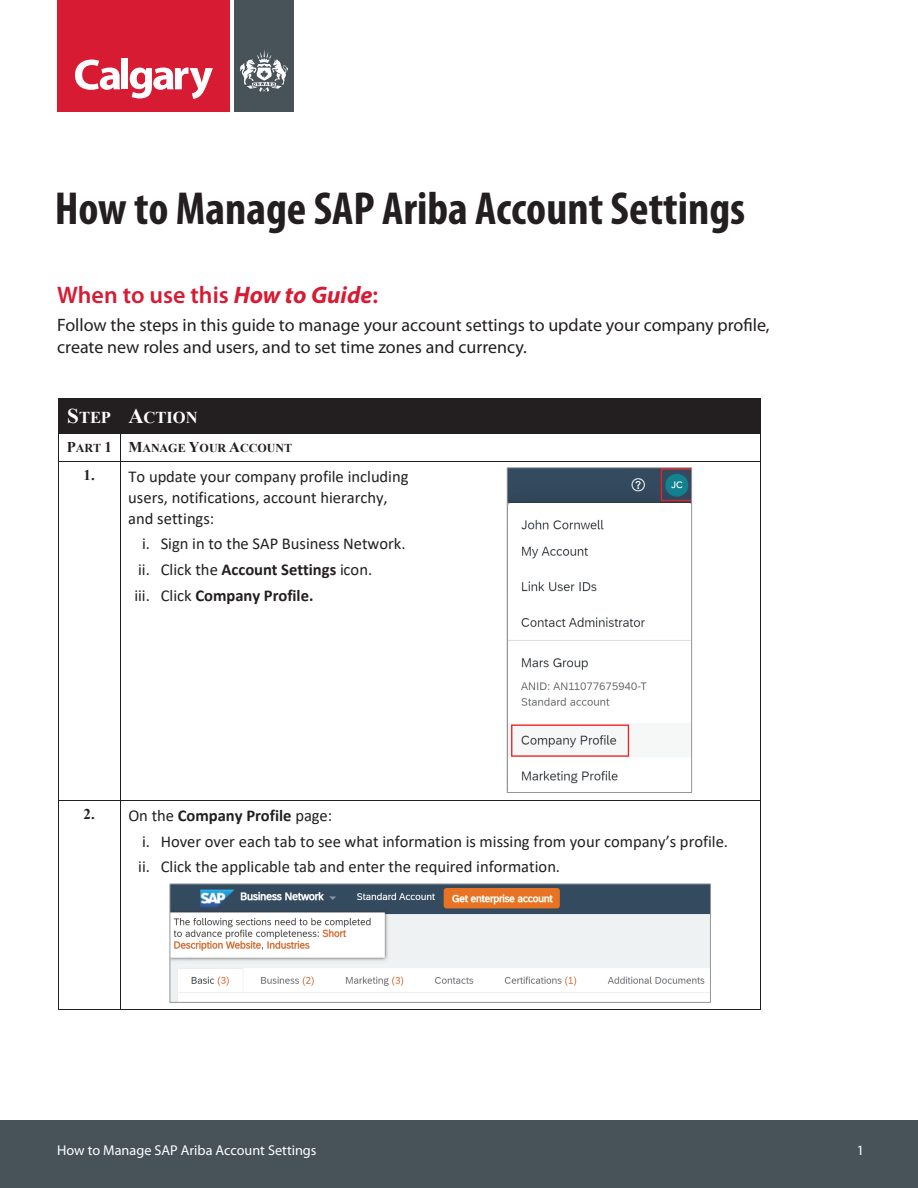
<style>
.page{position:relative;width:918px;height:1188px;background:#fff}
.page>*{position:absolute;margin:0;border:0;box-sizing:border-box;transform-origin:0 0}
.t1{font:700 condensed 46.5px "Myriad Pro";color:#231f20}
.t2{font:600 24px "Myriad Pro";color:#d61b33}
.t3{font:18px/21.6px "Myriad Pro";color:#231f20}
.t4{font:16.5px/25.7px "Calibri";color:#231f20}
.t5{font:700 16.5px "Times New Roman";letter-spacing:-.005em;color:#fff}
.t6{font:14.25px "Myriad Pro";color:#fff}
.t7{font:700 12px "Times New Roman";letter-spacing:-.005em;color:#231f20}
.s1{font-weight:700;font-style:italic}
.s2{font-size:21px}
.s3{font-size:15px}
.s4{font-family:"Times New Roman";font-weight:700;font-size:15px}
.s5{font-weight:700}
</style>
<div class="page">
<div style="left:0;top:1120px;width:918px;height:68px;background:#475359"></div>
<div style="left:57px;top:0;width:174px;height:112px;background:#d61b33"></div>
<div style="left:234px;top:0;width:59px;height:112px;background:#475359"></div>
<svg style="left:75px;top:60px;width:45px;height:30px"></svg>
<div style="left:121px;top:58px;width:7px;height:31px;background:#fff"></div>
<svg style="left:130px;top:68px;width:83px;height:31px"></svg>
<svg style="left:240px;top:50px;width:48px;height:42px"></svg>
<div style="left:59px;top:398px;width:61px;height:35px;background:#231f20"></div>
<div style="left:121px;top:398px;width:639px;height:35px;background:#231f20"></div>
<hr style="left:58px;top:398px;width:1px;height:35px;background:#231f20">
<hr style="left:120px;top:398px;width:1px;height:35px;background:#231f20">
<hr style="left:760px;top:398px;width:1px;height:35px;background:#231f20">
<hr style="left:59px;top:433px;width:61px;height:1px;background:#231f20">
<hr style="left:121px;top:433px;width:639px;height:1px;background:#231f20">
<svg style="left:58px;top:433px;width:1px;height:28px"></svg>
<hr style="left:59px;top:461px;width:61px;height:1px;background:#231f20">
<svg style="left:120px;top:433px;width:1px;height:28px"></svg>
<hr style="left:121px;top:461px;width:319px;height:1px;background:#231f20">
<hr style="left:440px;top:461px;width:320px;height:1px;background:#231f20">
<svg style="left:760px;top:433px;width:1px;height:28px"></svg>
<hr style="left:58px;top:461px;width:1px;height:339px;background:#231f20">
<hr style="left:120px;top:461px;width:1px;height:339px;background:#231f20">
<hr style="left:760px;top:461px;width:1px;height:339px;background:#231f20">
<hr style="left:59px;top:800px;width:61px;height:1px;background:#231f20">
<hr style="left:121px;top:800px;width:319px;height:1px;background:#231f20">
<hr style="left:440px;top:800px;width:320px;height:1px;background:#231f20">
<hr style="left:58px;top:801px;width:1px;height:208px;background:#231f20">
<hr style="left:59px;top:1009px;width:61px;height:1px;background:#231f20">
<hr style="left:120px;top:801px;width:1px;height:208px;background:#231f20">
<hr style="left:121px;top:1009px;width:639px;height:1px;background:#231f20">
<hr style="left:760px;top:801px;width:1px;height:208px;background:#231f20">
<img style="left:509px;top:469px;width:181px;height:315px">
<div style="left:507px;top:467px;width:185px;height:326px;border:1px solid #939598"></div>
<img style="left:172px;top:886px;width:537px;height:115px">
<div style="left:170px;top:884px;width:541px;height:119px;border:1px solid #939598"></div>
<h1 class="t1" style="left:55px;top:179px;width:692px">How to Manage SAP Ariba Account Settings</h1>
<h2 class="t2" style="left:57px;top:280px;width:322px">When to use this <span class="s1">How to Guide</span>:</h2>
<p class="t3" style="left:57px;top:314px;width:714px">Follow the steps in this guide to manage your account settings to update your company profile, create new roles and users, and to set time zones and currency.</p>
<p class="t5" style="left:67px;top:406px;width:132px"><span class="s2">S</span>TEP <span class="s2">A</span>CTION</p>
<p class="t7" style="left:67px;top:440px;width:227px"><span class="s3">P</span>ART <span class="s3">1 M</span>ANAGE <span class="s3">Y</span>OUR <span class="s3">A</span>CCOUNT</p>
<p class="t4" style="left:128px;top:465px;width:282px;line-height:21.1px;text-indent:-45px"><span class="s4">1.</span> To update your company profile including users, notifications, account hierarchy, and settings:</p>
<p class="t4" style="left:134px;top:531px;width:273px;text-indent:8px">i. Sign in to the SAP Business Network. ii. Click the <span class="s5">Account Settings</span> icon.<br>iii. Click <span class="s5">Company Profile.</span></p>
<p class="t4" style="left:138px;top:802px;width:591px;text-indent:-55px"><span class="s4">2.</span> On the <span class="s5">Company Profile</span> page:<br>i. Hover over each tab to see what information is missing from your company’s profile. ii. Click the applicable tab and enter the required information.</p>
<p class="t6" style="left:57px;top:1142px;width:261px">How to Manage SAP Ariba Account Settings</p>
<p class="t6" style="left:857px;top:1142px;width:9px">1</p>
</div>
